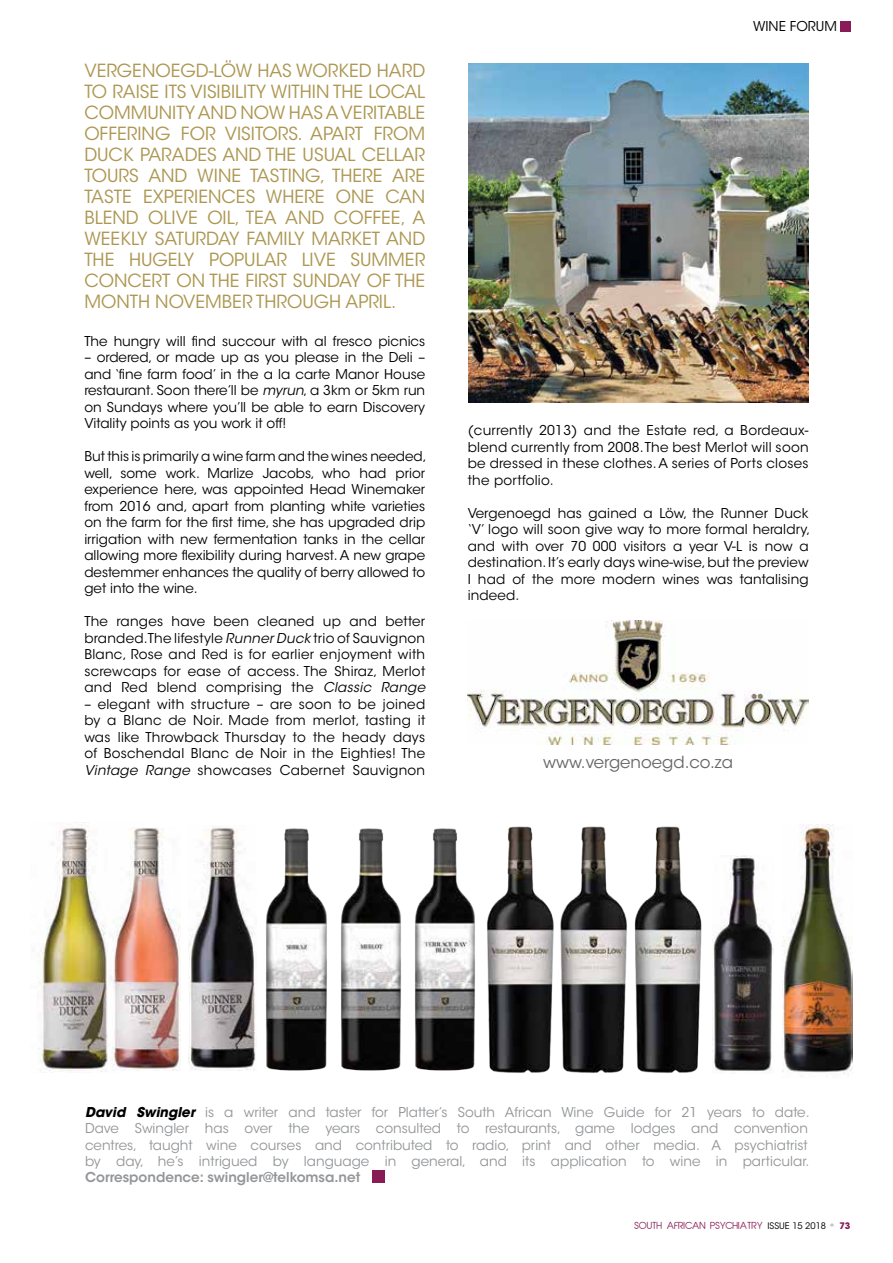
<style>
.page{position:relative;width:893px;height:1263px;background:#fff}
.page>*{position:absolute;margin:0;border:0;box-sizing:border-box;transform-origin:0 0}
.t1{font:18px/21px "ITC Avant Garde Std";color:#ad9752;text-align:justify}
.t2{font:16.5px "ITC Avant Garde Std";color:#646565}
.t3{font:13.5px/16.5px "ITC Avant Garde Std";letter-spacing:.01em;color:#000;text-align:justify}
.t4{font:13.5px/16.2px "ITC Avant Garde Std";color:#939598}
.t5{font:600 13.5px "ITC Avant Garde Std";color:#939598}
.t6{font:9px "Abeatby Kai";color:#891c56}
.s1{font-style:italic}
.s2{font-weight:700;font-style:italic;color:#000}
.s3{font-family:"ITC Avant Garde Std";color:#000}
.s4{font-family:"ITC Avant Garde Std";font-size:12px;color:#a7a9ac}
.s5{font-family:"ITC Avant Garde Std";font-weight:700}
</style>
<div class="page">
<svg style="left:372px;top:1170px;width:12px;height:13px"></svg>
<img style="left:468px;top:64px;width:340px;height:339px">
<img style="left:712px;top:856px;width:62px;height:215px">
<img style="left:783px;top:825px;width:69px;height:250px">
<img style="left:415px;top:828px;width:60px;height:243px">
<img style="left:341px;top:828px;width:60px;height:243px">
<img style="left:266px;top:828px;width:61px;height:243px">
<img style="left:38px;top:822px;width:70px;height:250px">
<img style="left:487px;top:826px;width:67px;height:247px">
<img style="left:560px;top:826px;width:67px;height:247px">
<img style="left:634px;top:826px;width:68px;height:247px">
<img style="left:110px;top:827px;width:71px;height:244px">
<img style="left:189px;top:827px;width:67px;height:244px">
<img style="left:468px;top:621px;width:341px;height:123px">
<div style="left:840px;top:21px;width:10px;height:11px;background:#891c56"></div>
<p class="t1" style="left:84px;top:60px;width:342px">VERGENOEGD-LÖW HAS WORKED HARD TO RAISE ITS VISIBILITY WITHIN THE LOCAL COMMUNITY AND NOW HAS A VERITABLE OFFERING FOR VISITORS. APART FROM DUCK PARADES AND THE USUAL CELLAR TOURS AND WINE TASTING, THERE ARE TASTE EXPERIENCES WHERE ONE CAN BLEND OLIVE OIL, TEA AND COFFEE, A WEEKLY SATURDAY FAMILY MARKET AND THE HUGELY POPULAR LIVE SUMMER CONCERT ON THE FIRST SUNDAY OF THE MONTH NOVEMBER THROUGH APRIL.</p>
<p class="t3" style="left:84px;top:333px;width:342px">The hungry will find succour with al fresco picnics</p>
<p class="t3" style="left:84px;top:349px;width:342px">– ordered, or made up as you please in the Deli – and ‘fine farm food’ in the a la carte Manor House restaurant. Soon there’ll be <span class="s1">myrun</span>, a 3km or 5km run on Sundays where you’ll be able to earn Discovery Vitality points as you work it off!</p>
<p class="t3" style="left:84px;top:448px;width:344px">But this is primarily a wine farm and the wines needed, well, some work. Marlize Jacobs, who had prior experience here, was appointed Head Winemaker from 2016 and, apart from planting white varieties on the farm for the first time, she has upgraded drip irrigation with new fermentation tanks in the cellar allowing more flexibility during harvest. A new grape destemmer enhances the quality of berry allowed to get into the wine.</p>
<p class="t3" style="left:84px;top:613px;width:342px">The ranges have been cleaned up and better branded. The lifestyle <span class="s1">Runner Duck</span> trio of Sauvignon Blanc, Rose and Red is for earlier enjoyment with screwcaps for ease of access. The Shiraz, Merlot and Red blend comprising the <span class="s1">Classic Range</span></p>
<p class="t3" style="left:84px;top:696px;width:342px">– elegant with structure – are soon to be joined by a Blanc de Noir. Made from merlot, tasting it was like Throwback Thursday to the heady days of Boschendal Blanc de Noir in the Eighties! The <span class="s1">Vintage Range</span> showcases Cabernet Sauvignon</p>
<p class="t3" style="left:753px;top:18px;width:85px">WINE FORUM</p>
<p class="t3" style="left:468px;top:422px;width:342px">(currently 2013) and the Estate red, a Bordeaux&shy;blend currently from 2008. The best Merlot will soon be dressed in these clothes. A series of Ports closes the portfolio.</p>
<p class="t3" style="left:468px;top:505px;width:344px;text-align:left">Vergenoegd has gained a Löw, the Runner Duck ‘V’ logo will soon give way to more formal heraldry, and with over 70 000 visitors a year V-L is now a destination. It’s early days wine-wise, but the preview I had of the more modern wines was tantalising indeed.</p>
<p class="t2" style="left:543px;top:752px;width:191px">www.vergenoegd.co.za</p>
<p class="t4" style="left:85px;top:1104px;width:726px"><span class="s2">David Swingler</span> is a writer and taster for Platter’s South African Wine Guide for 21 years to date.<br>Dave Swingler has over the years consulted to restaurants, game lodges and convention centres, taught wine courses and contributed to radio, print and other media. A psychiatrist by day, he’s intrigued by language in general, and its application to wine in particular.</p>
<p class="t5" style="left:85px;top:1168px;width:277px">Correspondence: swingler@telkomsa.net</p>
<p class="t6" style="left:634px;top:1222px;width:218px">SOUTH AFRICAN PSYCHIATRY <span class="s3">ISSUE 15 2018</span> <span class="s4">*</span> <span class="s5">73</span></p>
</div>
